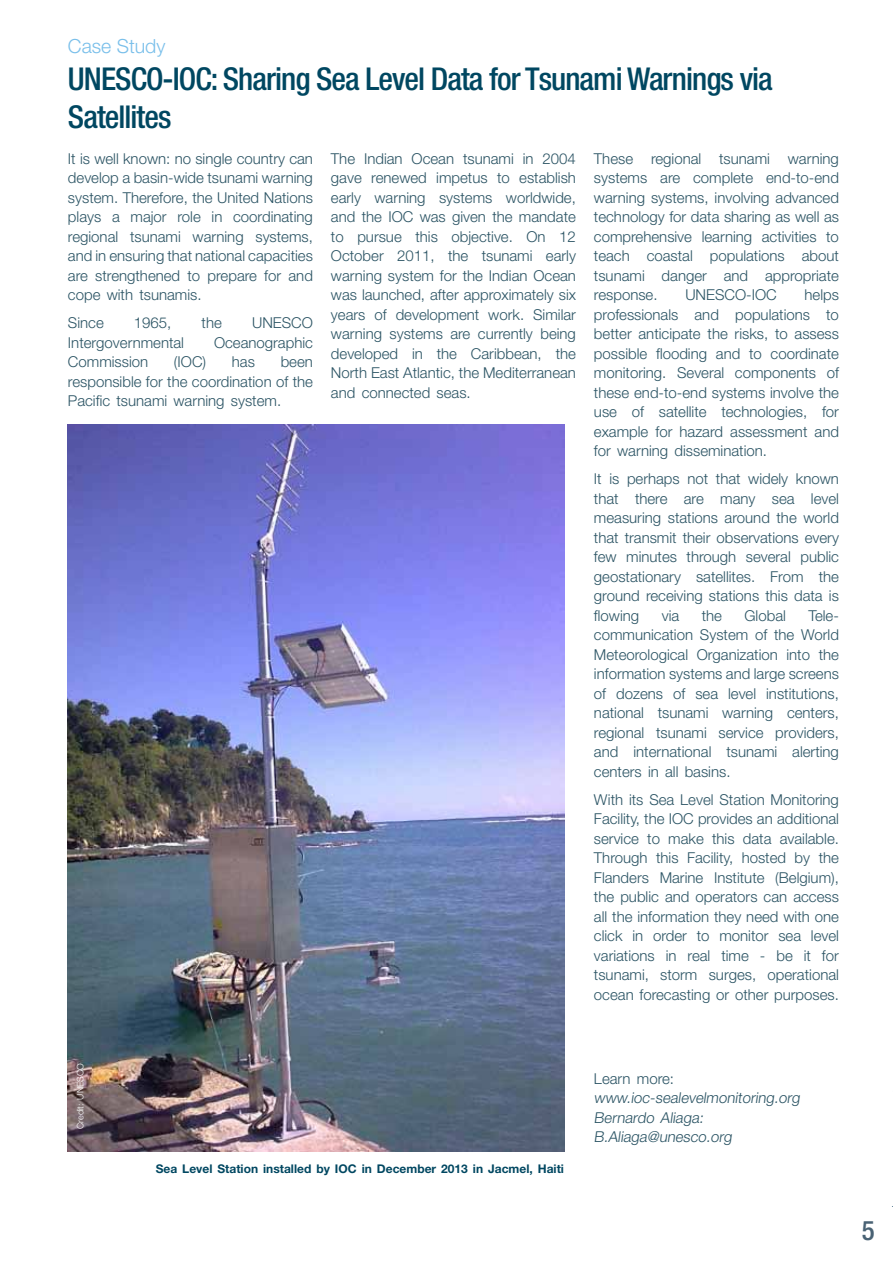
<style>
.page{position:relative;width:893px;height:1263px;background:#fff}
.page>*{position:absolute;margin:0;border:0;box-sizing:border-box;transform-origin:0 0}
.t1{font:500 condensed 31.5px/37.8px "Helvetica Neue";letter-spacing:-.03em;color:#004761}
.t2{font:500 condensed 27px "Helvetica Neue";color:#496274}
.t3{font:300 19.5px "Helvetica Neue";color:#79bfea}
.t4{font:300 15px/19.5px "Helvetica Neue";color:#2b5464;text-align:justify}
.t5{font:700 12px "Helvetica Neue";color:#004761}
.t6{font:300 9px "Helvetica Neue";color:#fff}
</style>
<div class="page">
<hr style="left:892px;top:660px;width:1px;height:422px;background:#b3d7f2">
<img style="left:68px;top:424px;width:496px;height:727px">
<h3 class="t3" style="left:68px;top:34px;width:99px">Case Study</h3>
<h1 class="t1" style="left:68px;top:60px;width:706px">UNESCO-IOC: Sharing Sea Level Data for Tsunami Warnings via<br>Satellites</h1>
<p class="t4" style="left:68px;top:148px;width:247px">It is well known: no single country can develop a basin-wide tsunami warning system. Therefore, the United Nations plays a major role in coordinating regional tsunami warning systems, and in ensuring that national capacities are strengthened to prepare for and cope with tsunamis.</p>
<p class="t4" style="left:68px;top:313px;width:37px">Since</p>
<p class="t4" style="left:134px;top:313px;width:39px">1965,</p>
<p class="t4" style="left:202px;top:313px;width:22px">the</p>
<p class="t4" style="left:252px;top:313px;width:62px">UNESCO</p>
<p class="t4" style="left:68px;top:332px;width:118px">Intergovernmental</p>
<p class="t4" style="left:214px;top:332px;width:100px">Oceanographic</p>
<p class="t4" style="left:68px;top:352px;width:82px">Commission</p>
<p class="t4" style="left:174px;top:352px;width:34px">(IOC)</p>
<p class="t4" style="left:232px;top:352px;width:25px">has</p>
<p class="t4" style="left:68px;top:352px;width:247px;text-indent:213px">been responsible for the coordination of the Pacific tsunami warning system.</p>
<p class="t4" style="left:331px;top:148px;width:247px">The Indian Ocean tsunami in 2004 gave renewed impetus to establish early warning systems worldwide, and the IOC was given the mandate to pursue this objective. On 12<br>October 2011, the tsunami early warning system for the Indian Ocean was launched, after approximately six years of development work. Similar warning systems are currently being developed in the Caribbean, the North East Atlantic, the Mediterranean and connected seas.</p>
<p class="t4" style="left:594px;top:148px;width:247px">These regional tsunami warning systems are complete end-to-end warning systems, involving advanced technology for data sharing as well as comprehensive learning activities to teach coastal populations about tsunami danger and appropriate response.</p>
<p class="t4" style="left:685px;top:285px;width:93px">UNESCO-IOC</p>
<p class="t4" style="left:594px;top:285px;width:247px;text-indent:211px">helps professionals and populations to better anticipate the risks, to assess possible flooding and to coordinate monitoring. Several components of these end-to-end systems involve the use of satellite technologies, for example for hazard assessment and for warning dissemination.</p>
<p class="t4" style="left:594px;top:469px;width:247px">It is perhaps not that widely known that there are many sea level measuring stations around the world that transmit their observations every few minutes through several public geostationary satellites. From the ground receiving stations this data is flowing</p>
<p class="t4" style="left:662px;top:605px;width:19px">via</p>
<p class="t4" style="left:702px;top:605px;width:22px">the</p>
<p class="t4" style="left:744px;top:605px;width:43px">Global</p>
<p class="t4" style="left:594px;top:605px;width:246px;text-indent:214px">Tele&shy;communication System of the World Meteorological Organization into the information systems and large screens of dozens of sea level institutions, national tsunami warning centers, regional tsunami service providers, and international tsunami alerting centers in all basins.</p>
<p class="t4" style="left:594px;top:789px;width:247px">With its Sea Level Station Monitoring Facility, the IOC provides an additional service to make this data available.<br>Through this Facility, hosted by the Flanders Marine Institute (Belgium), the public and operators can access all the information they need with one click in order to monitor sea level variations in real time - be it for tsunami, storm surges, operational ocean forecasting or other purposes.</p>
<p class="t6" style="left:75px;top:1129px;width:67px;rotate:-90deg">Credit: UNESCO</p>
<p class="t5" style="left:156px;top:1161px;width:410px">Sea Level Station installed by IOC in December 2013 in Jacmel, Haiti</p>
<p class="t4" style="left:594px;top:1068px;width:210px;text-align:left">Learn more: www.ioc-sealevelmonitoring.org<br>Bernardo Aliaga:<br>B.Aliaga@unesco.org</p>
<h2 class="t2" style="left:862px;top:1214px;width:14px">5</h2>
</div>
